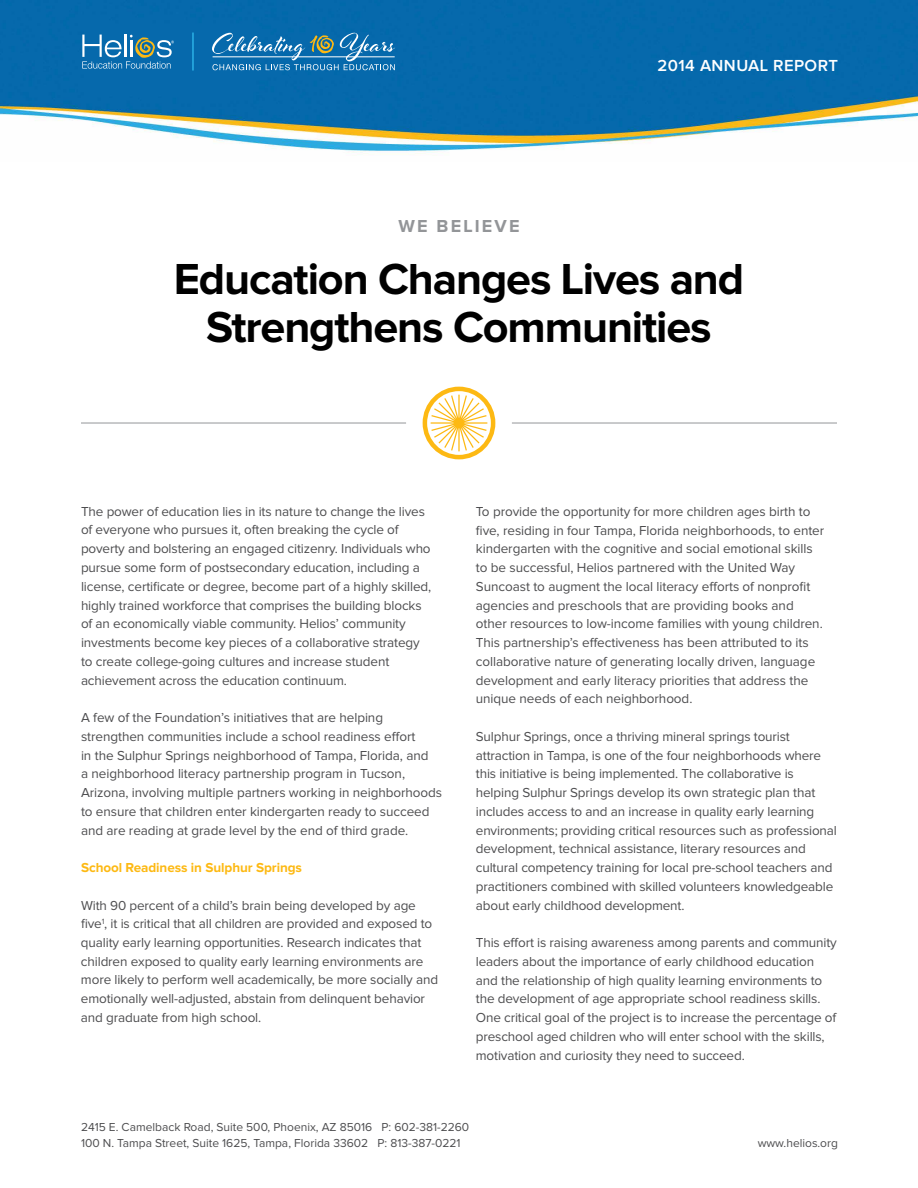
<style>
.page{position:relative;width:918px;height:1188px;background:#fff}
.page>*{position:absolute;margin:0;border:0;box-sizing:border-box;transform-origin:0 0}
.t1{font:700 45px/48px "Proxima Nova";letter-spacing:-.025em;color:#000;text-align:center}
.t2{font:700 18px "Proxima Nova";letter-spacing:.12em;color:#939598}
.t3{font:600 16.65px "Proxima Nova";letter-spacing:.025em;color:#fff}
.t4{font:13.5px/18.8px "Proxima Nova";letter-spacing:-.01em;color:#4d4d4f}
.t5{font:700 13.5px "Proxima Nova";letter-spacing:-.005em;color:#fdb913}
.t6{font:12px/16.5px "Proxima Nova";color:#4d4d4f}
</style>
<div class="page">
<img style="left:0;top:0;width:918px;height:154px">
<svg style="left:212px;top:33px;width:183px;height:37px"></svg>
<hr style="left:213px;top:56px;width:182px;height:1px;background:#fff">
<hr style="left:124px;top:34px;width:2px;height:23px;background:#fff">
<svg style="left:82px;top:35px;width:92px;height:34px"></svg>
<hr style="left:192px;top:33px;width:2px;height:38px;background:#27aae1">
<div style="left:423px;top:387px;width:72px;height:72px;border:4px solid #fdb913;border-radius:50%"></div>
<svg style="left:431px;top:395px;width:56px;height:56px"></svg>
<hr style="left:81px;top:423px;width:325px;height:1px;background:#939598">
<hr style="left:512px;top:423px;width:325px;height:1px;background:#939598">
<p class="t3" style="left:658px;top:57px;width:182px">2014 ANNUAL REPORT</p>
<h2 class="t2" style="left:398px;top:218px;width:123px">WE BELIEVE</h2>
<h1 class="t1" style="left:174px;top:257px;width:572px">Education Changes Lives and<br>Strengthens Communities</h1>
<p class="t4" style="left:81px;top:502px;width:352px">The power of education lies in its nature to change the lives of everyone who pursues it, often breaking the cycle of poverty and bolstering an engaged citizenry. Individuals who pursue some form of postsecondary education, including a license, certificate or degree, become part of a highly skilled, highly trained workforce that comprises the building blocks of an economically viable community. Helios’ community investments become key pieces of a collaborative strategy to create college-going cultures and increase student achievement across the education continuum.</p>
<p class="t4" style="left:81px;top:709px;width:363px">A few of the Foundation’s initiatives that are helping strengthen communities include a school readiness effort<br>in the Sulphur Springs neighborhood of Tampa, Florida, and<br>a neighborhood literacy partnership program in Tucson, Arizona, involving multiple partners working in neighborhoods to ensure that children enter kindergarten ready to succeed and are reading at grade level by the end of third grade.</p>
<p class="t5" style="left:81px;top:861px;width:223px">School Readiness in Sulphur Springs</p>
<p class="t4" style="left:81px;top:896px;width:359px">With 90 percent of a child’s brain being developed by age five<sup>1</sup>, it is critical that all children are provided and exposed to quality early learning opportunities. Research indicates that children exposed to quality early learning environments are more likely to perform well academically, be more socially and emotionally well-adjusted, abstain from delinquent behavior and graduate from high school.</p>
<p class="t4" style="left:476px;top:502px;width:350px">To provide the opportunity for more children ages birth to five, residing in four Tampa, Florida neighborhoods, to enter kindergarten with the cognitive and social emotional skills to be successful, Helios partnered with the United Way Suncoast to augment the local literacy efforts of nonprofit agencies and preschools that are providing books and other resources to low-income families with young children.<br>This partnership’s effectiveness has been attributed to its collaborative nature of generating locally driven, language development and early literacy priorities that address the unique needs of each neighborhood.</p>
<p class="t4" style="left:476px;top:727px;width:363px">Sulphur Springs, once a thriving mineral springs tourist attraction in Tampa, is one of the four neighborhoods where this initiative is being implemented. The collaborative is helping Sulphur Springs develop its own strategic plan that includes access to and an increase in quality early learning environments; providing critical resources such as professional development, technical assistance, literary resources and cultural competency training for local pre-school teachers and practitioners combined with skilled volunteers knowledgeable about early childhood development.</p>
<p class="t4" style="left:476px;top:934px;width:362px">This effort is raising awareness among parents and community leaders about the importance of early childhood education and the relationship of high quality learning environments to the development of age appropriate school readiness skills.<br>One critical goal of the project is to increase the percentage of preschool aged children who will enter school with the skills, motivation and curiosity they need to succeed.</p>
<p class="t6" style="left:81px;top:1119px;width:390px">2415 E. Camelback Road, Suite 500, Phoenix, AZ 85016 P: 602-381-2260<br>100 N. Tampa Street, Suite 1625, Tampa, Florida 33602 P: 813-387-0221</p>
<p class="t6" style="left:758px;top:1135px;width:82px">www.helios.org</p>
</div>
